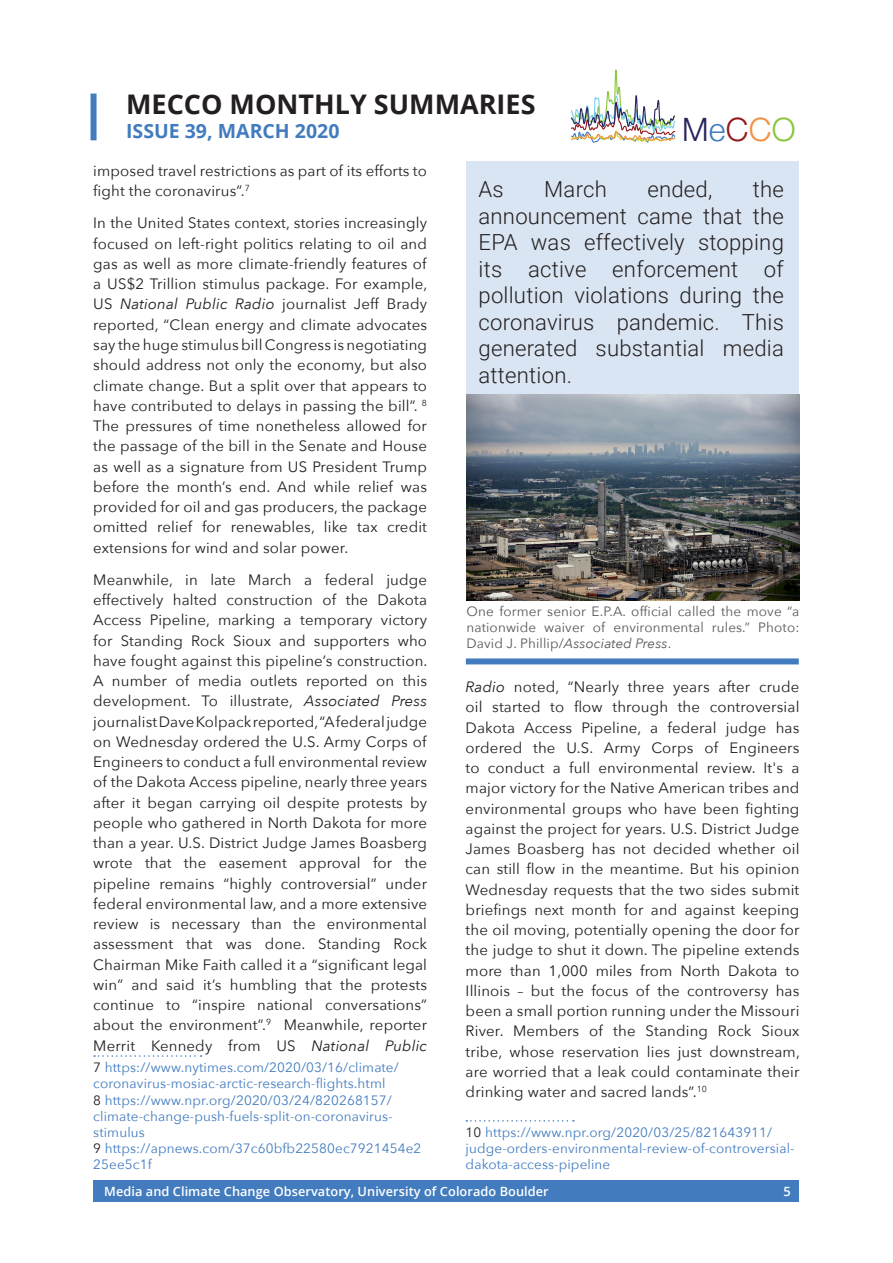
<style>
.page{position:relative;width:893px;height:1263px;background:#fff}
.page>*{position:absolute;margin:0;border:0;box-sizing:border-box;transform-origin:0 0}
.t1{font:300 32.1px "Helvetica Neue";letter-spacing:.01em;color:#27235f}
.Page_Header_-_Black{font:700 27px "Open Sans";color:#231f20}
.Pull_Quote_Text{font:300 22.2px/26.5px "Roboto";letter-spacing:.01em;color:#231f20;text-align:justify}
.Blue_Text_-_Align_Le{font:700 19.5px "Open Sans";color:#427cbf}
.Page_Body_Text_-_Bla{font:15px/20.2px "Avenir Next";letter-spacing:.01em;color:#231f20;text-align:justify}
.t2{font:13.5px/16.2px "Avenir Next";letter-spacing:.01em;color:#427cbf}
.Pull_Quote_Text-2{font:13.5px/16.2px "Avenir Next";letter-spacing:.01em;color:#57585a;text-align:justify}
.t3{font:600 12.75px "Open Sans";letter-spacing:.005em;color:#fff}
.s1{color:#407cc0}
.s2{color:#91191c}
.s3{color:#f39044}
.s4{color:#8bc63e}
.s5{font-style:italic}
.s6{color:#231f20}
</style>
<div class="page">
<div style="left:91px;top:94px;width:6px;height:46px;background:#427cbf"></div>
<img style="left:570px;top:69px;width:106px;height:74px">
<div style="left:466px;top:658px;width:333px;height:6px;background:#427cbf"></div>
<div style="left:466px;top:161px;width:333px;height:325px;background:#d9e5f2"></div>
<img style="left:466px;top:394px;width:333px;height:207px">
<div style="left:94px;top:1180px;width:705px;height:21px;background:#427cbf"></div>
<svg style="left:466px;top:1120px;width:108px;height:1px"></svg>
<svg style="left:94px;top:1055px;width:107px;height:2px"></svg>
<p class="Page_Header_-_Black" style="left:126px;top:85px;width:411px">MECCO MONTHLY SUMMARIES</p>
<p class="Blue_Text_-_Align_Le" style="left:126px;top:117px;width:215px">ISSUE 39, MARCH 2020</p>
<p class="t1" style="left:682px;top:104px;width:115px">M<span class="s1">e</span><span class="s2">C</span><span class="s3">C</span><span class="s4">O</span></p>
<p class="Page_Body_Text_-_Bla" style="left:93px;top:160px;width:335px">imposed travel restrictions as part of its efforts to fight the coronavirus”.<sup>7</sup></p>
<p class="Page_Body_Text_-_Bla" style="left:93px;top:212px;width:336px">In the United States context, stories increasingly focused on left-right politics relating to oil and gas as well as more climate-friendly features of a US$2 Trillion stimulus package. For example, US <span class="s5">National Public Radio</span> journalist Jeff Brady reported, “Clean energy and climate advocates say the huge stimulus bill Congress is negotiating should address not only the economy, but also climate change. But a split over that appears to have contributed to delays in passing the bill”. <sup>8<br></sup>The pressures of time nonetheless allowed for the passage of the bill in the Senate and House as well as a signature from US President Trump before the month’s end. And while relief was provided for oil and gas producers, the package omitted relief for renewables, like tax credit extensions for wind and solar power.</p>
<p class="Page_Body_Text_-_Bla" style="left:93px;top:569px;width:336px">Meanwhile, in late March a federal judge effectively halted construction of the Dakota Access Pipeline, marking a temporary victory for Standing Rock Sioux and supporters who have fought against this pipeline’s construction.<br>A number of media outlets reported on this development. To illustrate, <span class="s5">Associated Press </span>journalist Dave Kolpack reported, “A federal judge on Wednesday ordered the U.S. Army Corps of Engineers to conduct a full environmental review of the Dakota Access pipeline, nearly three years after it began carrying oil despite protests by people who gathered in North Dakota for more than a year. U.S. District Judge James Boasberg wrote that the easement approval for the pipeline remains “highly controversial” under federal environmental law, and a more extensive review is necessary than the environmental assessment that was done. Standing Rock Chairman Mike Faith called it a “significant legal win” and said it’s humbling that the protests continue to “inspire national conversations” about the environment”.<sup>9</sup> Meanwhile, reporter Merrit Kennedy from US <span class="s5">National Public</span></p>
<p class="t2" style="left:93px;top:1059px;width:307px"><span class="s6">7</span> https://www.nytimes.com/2020/03/16/climate/ coronavirus-mosiac-arctic-research-flights.html</p>
<p class="t2" style="left:93px;top:1091px;width:301px;text-align:justify"><span class="s6">8</span> https://www.npr.org/2020/03/24/820268157/ climate-change-push-fuels-split-on-coronavirus&shy;stimulus</p>
<p class="t2" style="left:93px;top:1140px;width:330px"><span class="s6">9</span> https://apnews.com/37c60bfb22580ec7921454e2<br>25ee5c1f</p>
<p class="Pull_Quote_Text" style="left:478px;top:175px;width:27px">As</p>
<p class="Pull_Quote_Text" style="left:544px;top:175px;width:64px">March</p>
<p class="Pull_Quote_Text" style="left:647px;top:175px;width:66px">ended,</p>
<p class="Pull_Quote_Text" style="left:478px;top:175px;width:307px;text-indent:274px">the announcement came that the EPA was effectively stopping its active enforcement of pollution violations during the coronavirus pandemic. This generated substantial media attention.</p>
<p class="Pull_Quote_Text-2" style="left:466px;top:602px;width:334px">One former senior E.P.A. official called the move “a nationwide waiver of environmental rules.” Photo:<br>David J. Phillip/<span class="s5">Associated Press</span>.</p>
<p class="Page_Body_Text_-_Bla" style="left:466px;top:676px;width:336px"><span class="s5">Radio</span> noted, “Nearly three years after crude oil started to flow through the controversial Dakota Access Pipeline, a federal judge has ordered the U.S. Army Corps of Engineers to conduct a full environmental review. It's a major victory for the Native American tribes and environmental groups who have been fighting against the project for years. U.S. District Judge James Boasberg has not decided whether oil can still flow in the meantime. But his opinion Wednesday requests that the two sides submit briefings next month for and against keeping the oil moving, potentially opening the door for the judge to shut it down. The pipeline extends more than 1,000 miles from North Dakota to Illinois – but the focus of the controversy has been a small portion running under the Missouri River. Members of the Standing Rock Sioux tribe, whose reservation lies just downstream, are worried that a leak could contaminate their drinking water and sacred lands”.<sup>10</sup></p>
<p class="t2" style="left:466px;top:1124px;width:330px"><span class="s6">10</span> https://www.npr.org/2020/03/25/821643911/ judge-orders-environmental-review-of-controversial&shy;dakota-access-pipeline</p>
<p class="t3" style="left:104px;top:1182px;width:446px">Media and Climate Change Observatory, University of Colorado Boulder</p>
<p class="t3" style="left:784px;top:1182px;width:9px">5</p>
</div>
